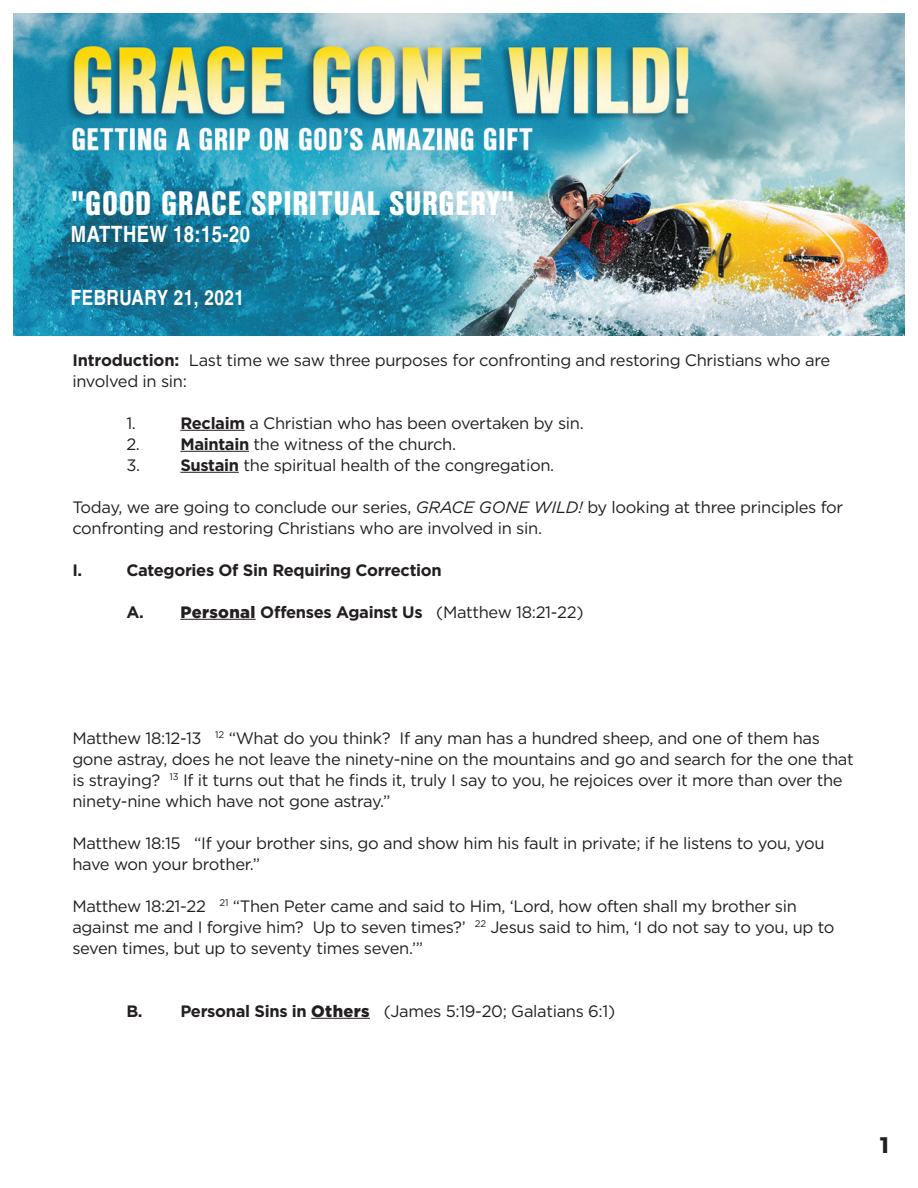
<style>
.page{position:relative;width:918px;height:1188px;background:#fff}
.page>*{position:absolute;margin:0;border:0;box-sizing:border-box;transform-origin:0 0}
.t1{font:900 33px "Nimbus San Con L";letter-spacing:.02em;color:#fff}
.t2{font:700 22.5px "Nimbus San Con L";letter-spacing:.02em;color:#fff}
.t3{font:700 22.5px "Montserrat";color:#231f20}
.t4{font:700 21px "Nimbus San Con L";letter-spacing:.02em;color:#fff}
.t5{font:16.5px/21px "Gotham";letter-spacing:-.02em;color:#231f20}
.t6{font:700 16.5px "Gotham";letter-spacing:-.02em;color:#231f20}
.s1{font-weight:700}
.s2{font-style:italic}
.s3{font-weight:900}
.s4{font-weight:400}
</style>
<div class="page">
<hr style="left:180px;top:430px;width:65px;height:1px;background:#231f20">
<hr style="left:180px;top:451px;width:69px;height:1px;background:#231f20">
<hr style="left:180px;top:472px;width:59px;height:1px;background:#231f20">
<hr style="left:180px;top:619px;width:76px;height:1px;background:#231f20">
<hr style="left:311px;top:1018px;width:59px;height:1px;background:#231f20">
<img style="left:14px;top:14px;width:890px;height:322px">
<p class="t1" style="left:71px;top:178px;width:445px">"GOOD GRACE SPIRITUAL SURGERY"</p>
<p class="t2" style="left:71px;top:217px;width:181px">MATTHEW 18:15-20</p>
<p class="t4" style="left:71px;top:282px;width:175px">FEBRUARY 21, 2021</p>
<p class="t5" style="left:72px;top:349px;width:759px"><span class="s1">Introduction:</span> Last time we saw three purposes for confronting and restoring Christians who are involved in sin:</p>
<p class="t5" style="left:126px;top:412px;width:11px">1.</p>
<p class="t5" style="left:180px;top:412px;width:405px"><span class="s1">Reclaim</span> a Christian who has been overtaken by sin.</p>
<p class="t5" style="left:126px;top:433px;width:15px">2.</p>
<p class="t5" style="left:180px;top:433px;width:277px"><span class="s1">Maintain</span> the witness of the church.</p>
<p class="t5" style="left:126px;top:454px;width:15px">3.</p>
<p class="t5" style="left:180px;top:454px;width:375px"><span class="s1">Sustain</span> the spiritual health of the congregation.</p>
<p class="t5" style="left:72px;top:496px;width:772px">Today, we are going to conclude our series, <span class="s2">GRACE GONE WILD!</span> by looking at three principles for confronting and restoring Christians who are involved in sin.</p>
<p class="t6" style="left:72px;top:559px;width:11px">I.</p>
<p class="t6" style="left:126px;top:559px;width:317px">Categories Of Sin Requiring Correction</p>
<p class="t6" style="left:126px;top:601px;width:459px">A. <span class="s3">Personal</span> Offenses Against Us <span class="s4">(Matthew 18:21-22)</span></p>
<p class="t5" style="left:72px;top:727px;width:783px">Matthew 18:12-13 <sup>12</sup> “What do you think? If any man has a hundred sheep, and one of them has gone astray, does he not leave the ninety-nine on the mountains and go and search for the one that is straying? <sup>13</sup> If it turns out that he finds it, truly I say to you, he rejoices over it more than over the ninety-nine which have not gone astray.”</p>
<p class="t5" style="left:72px;top:832px;width:754px">Matthew 18:15 “If your brother sins, go and show him his fault in private; if he listens to you, you have won your brother.”</p>
<p class="t5" style="left:72px;top:895px;width:764px">Matthew 18:21-22 <sup>21</sup> “Then Peter came and said to Him, ‘Lord, how often shall my brother sin against me and I forgive him? Up to seven times?’ <sup>22</sup> Jesus said to him, ‘I do not say to you, up to seven times, but up to seventy times seven.’”</p>
<p class="t5" style="left:126px;top:1000px;width:490px"><span class="s1">B. Personal Sins in</span> <span class="s3">Others</span> (James 5:19-20; Galatians 6:1)</p>
<p class="t3" style="left:880px;top:1131px;width:11px">1</p>
</div>
